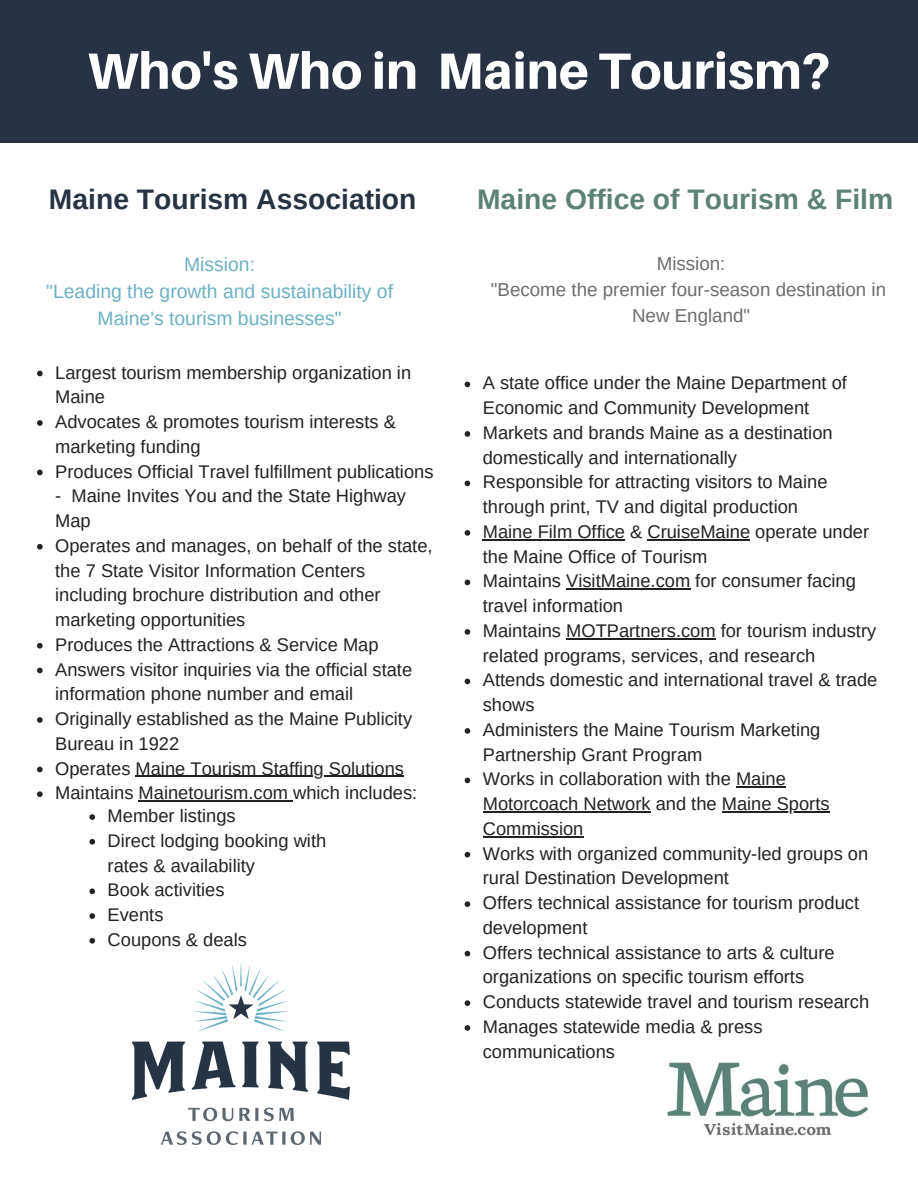
<style>
.page{position:relative;width:918px;height:1188px;background:#fff}
.page>*{position:absolute;margin:0;border:0;box-sizing:border-box;transform-origin:0 0}
.t1{font:800 51px "Aileron";color:#fff}
.t2{font:700 28.35px "Arimo";color:#5d8177}
.t3{font:700 28.35px "Arimo";color:#273343}
.t4{font:19.35px/27px "Arimo";color:#6db0c3;text-align:center}
.t5{font:18.75px/25.8px "Arimo";color:#6c6d6d;text-align:center}
.t6{font:18.3px/24.8px "Arimo";color:#222}
</style>
<div class="page">
<img style="left:667px;top:1062px;width:202px;height:74px">
<div style="left:0;top:0;width:918px;height:142px;background:#273343"></div>
<img style="left:133px;top:964px;width:217px;height:180px">
<svg style="left:37px;top:371px;width:6px;height:5px"></svg>
<svg style="left:37px;top:420px;width:6px;height:6px"></svg>
<svg style="left:37px;top:470px;width:6px;height:5px"></svg>
<svg style="left:37px;top:544px;width:6px;height:6px"></svg>
<svg style="left:37px;top:643px;width:6px;height:6px"></svg>
<svg style="left:37px;top:668px;width:6px;height:5px"></svg>
<svg style="left:37px;top:717px;width:6px;height:6px"></svg>
<svg style="left:37px;top:767px;width:6px;height:5px"></svg>
<hr style="left:136px;top:776px;width:268px;height:1px;background:#222">
<svg style="left:37px;top:791px;width:6px;height:6px"></svg>
<hr style="left:139px;top:800px;width:154px;height:2px;background:#222">
<svg style="left:89px;top:814px;width:6px;height:6px"></svg>
<svg style="left:89px;top:839px;width:6px;height:6px"></svg>
<svg style="left:89px;top:888px;width:6px;height:6px"></svg>
<svg style="left:89px;top:913px;width:6px;height:6px"></svg>
<svg style="left:89px;top:938px;width:6px;height:6px"></svg>
<svg style="left:465px;top:382px;width:5px;height:5px"></svg>
<svg style="left:465px;top:431px;width:5px;height:6px"></svg>
<svg style="left:465px;top:481px;width:5px;height:5px"></svg>
<svg style="left:465px;top:530px;width:5px;height:6px"></svg>
<hr style="left:483px;top:539px;width:142px;height:1px;background:#222">
<hr style="left:648px;top:539px;width:102px;height:1px;background:#222">
<svg style="left:465px;top:580px;width:5px;height:5px"></svg>
<hr style="left:566px;top:589px;width:124px;height:1px;background:#222">
<svg style="left:465px;top:629px;width:5px;height:6px"></svg>
<hr style="left:566px;top:638px;width:150px;height:1px;background:#222">
<svg style="left:465px;top:679px;width:5px;height:5px"></svg>
<svg style="left:465px;top:728px;width:5px;height:6px"></svg>
<svg style="left:465px;top:778px;width:5px;height:5px"></svg>
<hr style="left:736px;top:787px;width:50px;height:1px;background:#222">
<hr style="left:483px;top:811px;width:168px;height:1px;background:#222">
<hr style="left:722px;top:811px;width:108px;height:1px;background:#222">
<hr style="left:483px;top:836px;width:100px;height:1px;background:#222">
<svg style="left:465px;top:852px;width:5px;height:5px"></svg>
<svg style="left:465px;top:901px;width:5px;height:6px"></svg>
<svg style="left:465px;top:951px;width:5px;height:5px"></svg>
<svg style="left:465px;top:1000px;width:5px;height:6px"></svg>
<svg style="left:465px;top:1025px;width:5px;height:6px"></svg>
<h1 class="t1" style="left:87px;top:39px;width:745px">Who's Who in Maine Tourism?</h1>
<h2 class="t3" style="left:49px;top:184px;width:369px">Maine Tourism Association</h2>
<h2 class="t2" style="left:477px;top:184px;width:418px">Maine Office of Tourism &amp; Film</h2>
<p class="t4" style="left:46px;top:251px;width:348px">Mission:<br>"Leading the growth and sustainability of<br>Maine's tourism businesses"</p>
<p class="t5" style="left:491px;top:250px;width:397px">Mission:<br>"Become the premier four-season destination in<br>New England"</p>
<p class="t6" style="left:55px;top:360px;width:380px">Largest tourism membership organization in<br>Maine<br>Advocates &amp; promotes tourism interests &amp; marketing funding<br>Produces Official Travel fulfillment publications</p>
<p class="t6" style="left:55px;top:484px;width:379px">- Maine Invites You and the State Highway Map<br>Operates and manages, on behalf of the state, the 7 State Visitor Information Centers including brochure distribution and other marketing opportunities<br>Produces the Attractions &amp; Service Map Answers visitor inquiries via the official state information phone number and email Originally established as the Maine Publicity Bureau in 1922<br>Operates Maine Tourism Staffing Solutions Maintains Mainetourism.com which includes:</p>
<p class="t6" style="left:108px;top:803px;width:220px">Member listings<br>Direct lodging booking with rates &amp; availability<br>Book activities<br>Events<br>Coupons &amp; deals</p>
<p class="t6" style="left:483px;top:371px;width:396px">A state office under the Maine Department of Economic and Community Development Markets and brands Maine as a destination domestically and internationally<br>Responsible for attracting visitors to Maine through print, TV and digital production<br>Maine Film Office &amp; CruiseMaine operate under the Maine Office of Tourism<br>Maintains VisitMaine.com for consumer facing travel information<br>Maintains MOTPartners.com for tourism industry related programs, services, and research Attends domestic and international travel &amp; trade shows<br>Administers the Maine Tourism Marketing Partnership Grant Program<br>Works in collaboration with the Maine Motorcoach Network and the Maine Sports Commission<br>Works with organized community-led groups on rural Destination Development<br>Offers technical assistance for tourism product development<br>Offers technical assistance to arts &amp; culture organizations on specific tourism efforts Conducts statewide travel and tourism research Manages statewide media &amp; press communications</p>
</div>
